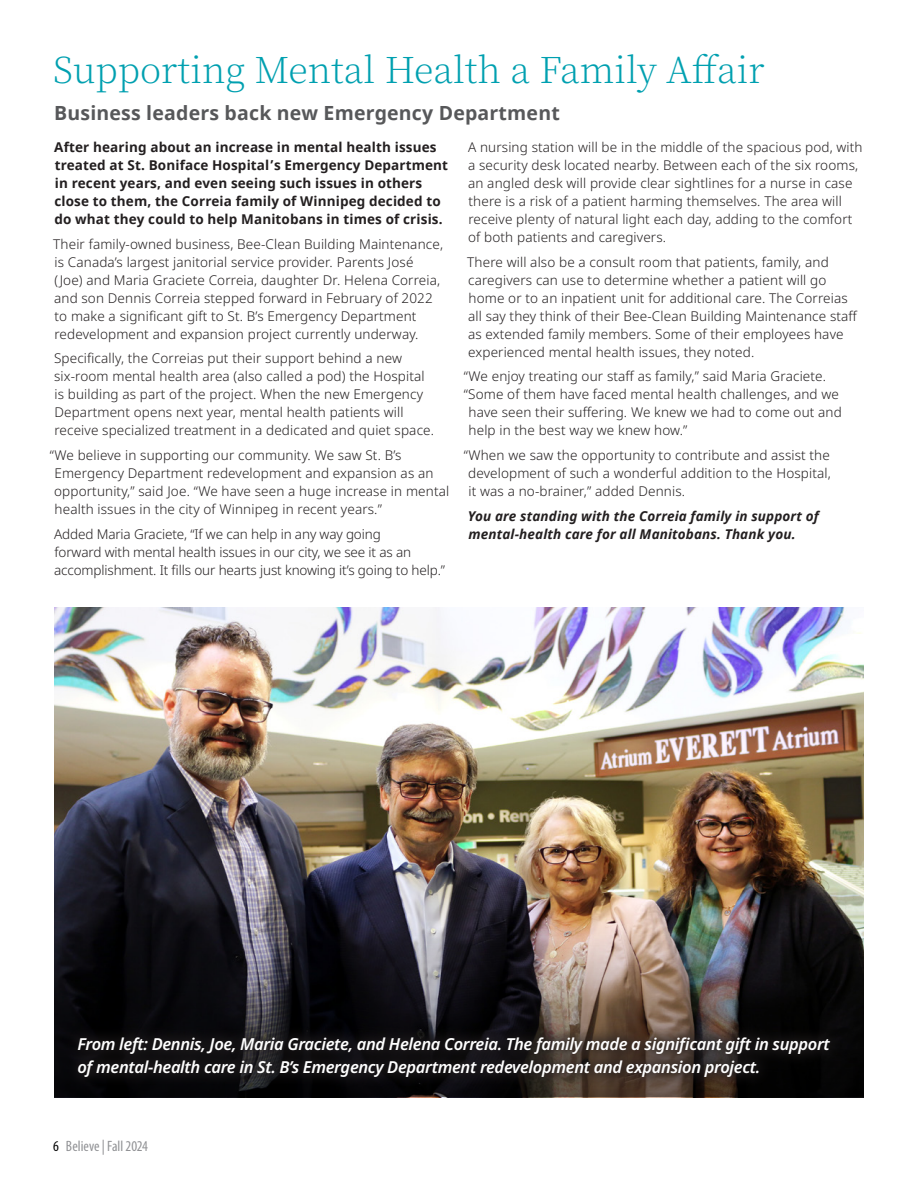
<style>
.page{position:relative;width:918px;height:1188px;background:#fff}
.page>*{position:absolute;margin:0;border:0;box-sizing:border-box;transform-origin:0 0}
.Header_Span_Columns{font:200 36px "Noto Serif JP";color:#00a0b0}
.Sub_Head_Span_Col{font:700 19.5px "Noto Sans";letter-spacing:.01em;color:#57585a}
.Pull_Quote{font:italic 600 16.5px/22.5px "Noto Sans";letter-spacing:-.02em;color:#fff}
.t1{font:condensed 15px "Myriad Pro";color:#919295}
.Body{font:300 13.5px/18px "Noto Sans";letter-spacing:.01em;color:#231f20}
.Body-2{font:700 13.5px/18px "Noto Sans";letter-spacing:.01em;color:#231f20}
.Body-3{font:300 13.5px/18px "Noto Sans";letter-spacing:-.01em;color:#231f20}
.Body-4{font:italic 700 13.5px/18px "Noto Sans";letter-spacing:.01em;color:#231f20}
.s1{color:#000001}
</style>
<div class="page">
<img style="left:54px;top:608px;width:810px;height:489px">
<img style="left:54px;top:926px;width:810px;height:170px">
<div style="left:64px;top:1023px;width:780px;height:68px;background:#231f20;opacity:.9"></div>
<p class="Header_Span_Columns" style="left:53px;top:49px;width:713px">Supporting Mental Health a Family Affair</p>
<p class="Sub_Head_Span_Col" style="left:54px;top:99px;width:507px">Business leaders back new Emergency Department</p>
<p class="Body-2" style="left:54px;top:138px;width:395px">After hearing about an increase in mental health issues treated at St. Boniface Hospital’s Emergency Department in recent years, and even seeing such issues in others close to them, the Correia family of Winnipeg decided to do what they could to help Manitobans in times of crisis.</p>
<p class="Body" style="left:53px;top:235px;width:391px">Their family-owned business, Bee-Clean Building Maintenance, is Canada’s largest janitorial service provider. Parents José (Joe) and Maria Graciete Correia, daughter Dr. Helena Correia, and son Dennis Correia stepped forward in February of 2022 to make a significant gift to St. B’s Emergency Department redevelopment and expansion project currently underway.</p>
<p class="Body" style="left:54px;top:350px;width:382px">Specifically, the Correias put their support behind a new six-room mental health area (also called a pod) the Hospital is building as part of the project. When the new Emergency Department opens next year, mental health patients will receive specialized treatment in a dedicated and quiet space.</p>
<p class="Body" style="left:54px;top:446px;width:397px;text-indent:-4px">“We believe in supporting our community. We saw St. B’s Emergency Department redevelopment and expansion as an opportunity,” said Joe. “We have seen a huge increase in mental health issues in the city of Winnipeg in recent years.”</p>
<p class="Body-3" style="left:54px;top:525px;width:393px">Added Maria Graciete, “If we can help in any way going<br>forward with mental health issues in our city, we see it as an accomplishment. It fills our hearts just knowing it’s going to help.”</p>
<p class="Body" style="left:468px;top:138px;width:396px">A nursing station will be in the middle of the spacious pod, with a security desk located nearby. Between each of the six rooms, an angled desk will provide clear sightlines for a nurse in case there is a risk of a patient harming themselves. The area will receive plenty of natural light each day, adding to the comfort of both patients and caregivers.</p>
<p class="Body" style="left:467px;top:253px;width:392px">There will also be a consult room that patients, family, and caregivers can use to determine whether a patient will go home or to an inpatient unit for additional care. The Correias all say they think of their Bee-Clean Building Maintenance staff as extended family members. Some of their employees have experienced mental health issues, they noted.</p>
<p class="Body" style="left:464px;top:368px;width:364px">“We enjoy treating our staff as family,” said Maria Graciete.</p>
<p class="Body" style="left:464px;top:386px;width:377px">“Some of them have faced mental health challenges, and we</p>
<p class="Body" style="left:469px;top:404px;width:375px">have seen their suffering. We knew we had to come out and</p>
<p class="Body" style="left:469px;top:422px;width:220px">help in the best way we knew how.”</p>
<p class="Body" style="left:468px;top:446px;width:364px;text-align:justify;text-indent:-4px">“When we saw the opportunity to contribute and assist the development of such a wonderful addition to the Hospital, it was a no-brainer,” added Dennis.</p>
<p class="Body-4" style="left:468px;top:507px;width:353px">You are standing with the Correia family in support of mental-health care for all Manitobans. Thank you.</p>
<p class="Pull_Quote" style="left:77px;top:1033px;width:754px">From left: Dennis, Joe, Maria Graciete, and Helena Correia. The family made a significant gift in support of mental-health care in St. B’s Emergency Department redevelopment and expansion project.</p>
<p class="t1" style="left:53px;top:1137px;width:96px"><span class="s1">6</span> Believe | Fall 2024</p>
</div>
